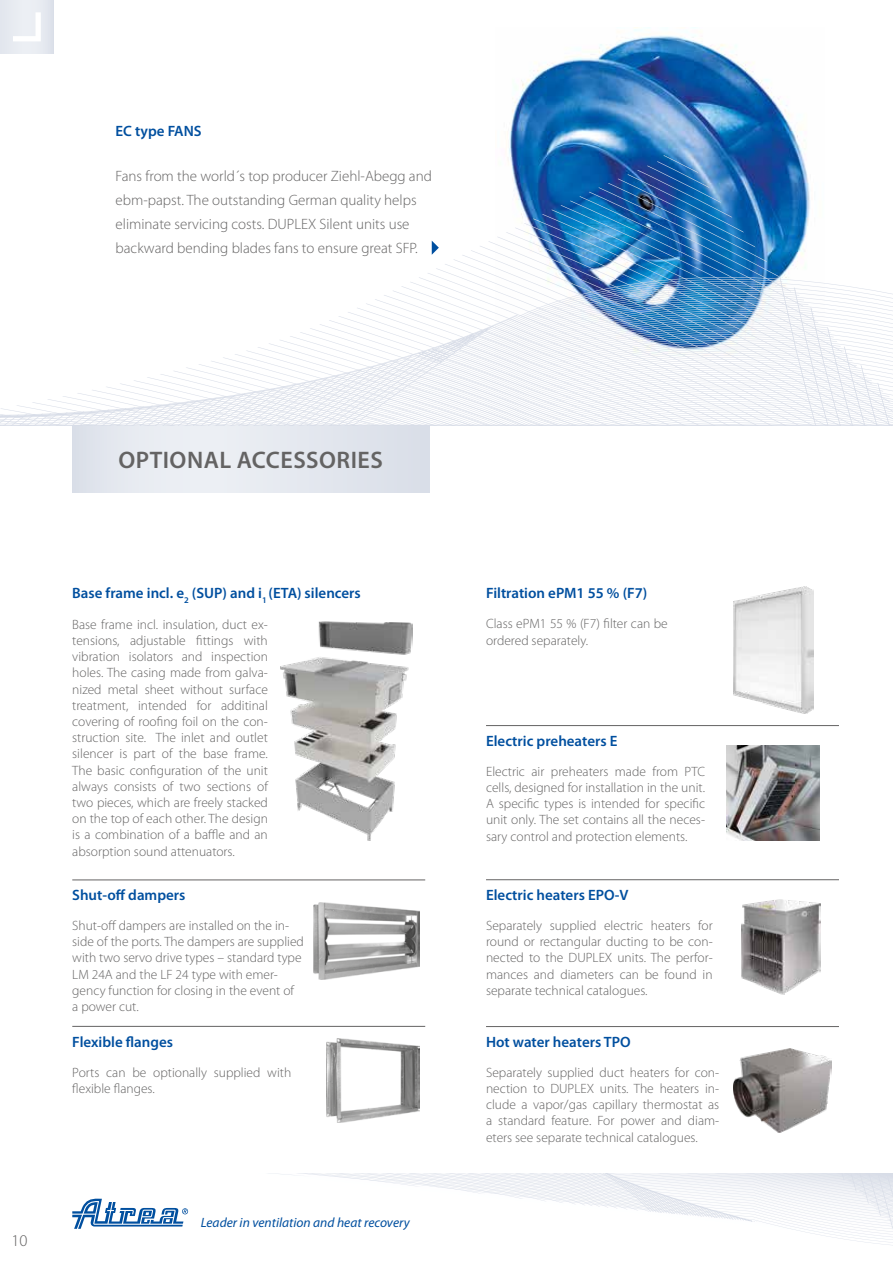
<style>
.page{position:relative;width:893px;height:1263px;background:#fff}
.page>*{position:absolute;margin:0;border:0;box-sizing:border-box;transform-origin:0 0}
.t1{font:600 24px "Myriad Pro";letter-spacing:.02em;color:#646363}
.t2{font:300 16.5px "Myriad Pro";color:#646363}
.t3{font:300 15px/24px "Myriad Pro";color:#646363}
.t4{font:600 15px "Myriad Pro";color:#004f9f}
.t5{font:300 13.5px/16.2px "Myriad Pro";color:#646363;text-align:justify}
.t6{font:italic 13.5px "Myriad Pro";color:#004f9f}
</style>
<div class="page">
<img style="left:507px;top:29px;width:298px;height:126px">
<div style="left:0;top:0;width:54px;height:54px;background:#e6eaf0"></div>
<svg style="left:13px;top:12px;width:28px;height:29px"></svg>
<img style="left:733px;top:1049px;width:98px;height:83px">
<div style="left:72px;top:425px;width:357px;height:68px;background:#e5e9ef"></div>
<hr style="left:72px;top:880px;width:353px;height:1px;background:#646363">
<hr style="left:486px;top:725px;width:353px;height:1px;background:#646363">
<hr style="left:486px;top:1026px;width:353px;height:1px;background:#646363">
<hr style="left:72px;top:1026px;width:353px;height:1px;background:#646363">
<img style="left:313px;top:903px;width:106px;height:77px">
<img style="left:281px;top:622px;width:132px;height:218px">
<img style="left:326px;top:1038px;width:94px;height:84px">
<img style="left:733px;top:587px;width:80px;height:126px">
<hr style="left:486px;top:879px;width:353px;height:1px;background:#646363">
<img style="left:726px;top:746px;width:94px;height:94px">
<img style="left:742px;top:899px;width:78px;height:95px">
<svg style="left:0;top:155px;width:893px;height:271px"></svg>
<svg style="left:0;top:315px;width:517px;height:105px"></svg>
<svg style="left:72px;top:1174px;width:821px;height:72px"></svg>
<p class="t4" style="left:116px;top:123px;width:88px">EC type FANS</p>
<p class="t3" style="left:116px;top:164px;width:318px">Fans from the world´s top producer Ziehl-Abegg and ebm-papst. The outstanding German quality helps eliminate servicing costs. DUPLEX Silent units use backward bending blades fans to ensure great SFP.</p>
<h1 class="t1" style="left:118px;top:447px;width:266px">OPTIONAL ACCESSORIES</h1>
<p class="t4" style="left:72px;top:585px;width:290px">Base frame incl. e<sub>2</sub> (SUP) and i<sub>1</sub> (ETA) silencers</p>
<p class="t5" style="left:72px;top:616px;width:197px">Base frame incl. insulation, duct ex&shy;tensions, adjustable fittings with vibration isolators and inspection holes. The casing made from galva&shy;nized metal sheet without surface treatment, intended for additinal covering of roofing foil on the con&shy;struction site. The inlet and outlet silencer is part of the base frame.<br>The basic configuration of the unit always consists of two sections of two pieces, which are freely stacked on the top of each other. The design is a combination of a baffle and an absorption sound attenuators.</p>
<p class="t4" style="left:72px;top:886px;width:115px">Shut-off dampers</p>
<p class="t5" style="left:72px;top:918px;width:233px;text-align:left">Shut-off dampers are installed on the in&shy;side of the ports. The dampers are supplied with two servo drive types – standard type LM 24A and the LF 24 type with emer&shy;gency function for closing in the event of<br>a power cut.</p>
<p class="t4" style="left:72px;top:1033px;width:102px">Flexible flanges</p>
<p class="t5" style="left:72px;top:1064px;width:220px">Ports can be optionally supplied with flexible flanges.</p>
<p class="t2" style="left:12px;top:1231px;width:18px">10</p>
<p class="t6" style="left:201px;top:1215px;width:210px">Leader in ventilation and heat recovery</p>
<p class="t4" style="left:486px;top:585px;width:163px">Filtration ePM1 55 % (F7)</p>
<p class="t5" style="left:486px;top:616px;width:183px">Class ePM1 55 % (F7) filter can be ordered separately.</p>
<p class="t4" style="left:486px;top:732px;width:133px">Electric preheaters E</p>
<p class="t5" style="left:486px;top:763px;width:220px">Electric air preheaters made from PTC cells, designed for installation in the unit.<br>A specific types is intended for specific unit only. The set contains all the neces&shy;sary control and protection elements.</p>
<p class="t4" style="left:486px;top:886px;width:144px">Electric heaters EPO-V</p>
<p class="t5" style="left:486px;top:918px;width:228px">Separately supplied electric heaters for round or rectangular ducting to be con&shy;nected to the DUPLEX units. The perfor&shy;mances and diameters can be found in separate technical catalogues.</p>
<p class="t4" style="left:486px;top:1033px;width:146px">Hot water heaters TPO</p>
<p class="t5" style="left:486px;top:1064px;width:235px">Separately supplied duct heaters for con&shy;nection to DUPLEX units. The heaters in&shy;clude a vapor/gas capillary thermostat as a standard feature. For power and diam&shy;eters see separate technical catalogues.</p>
</div>
